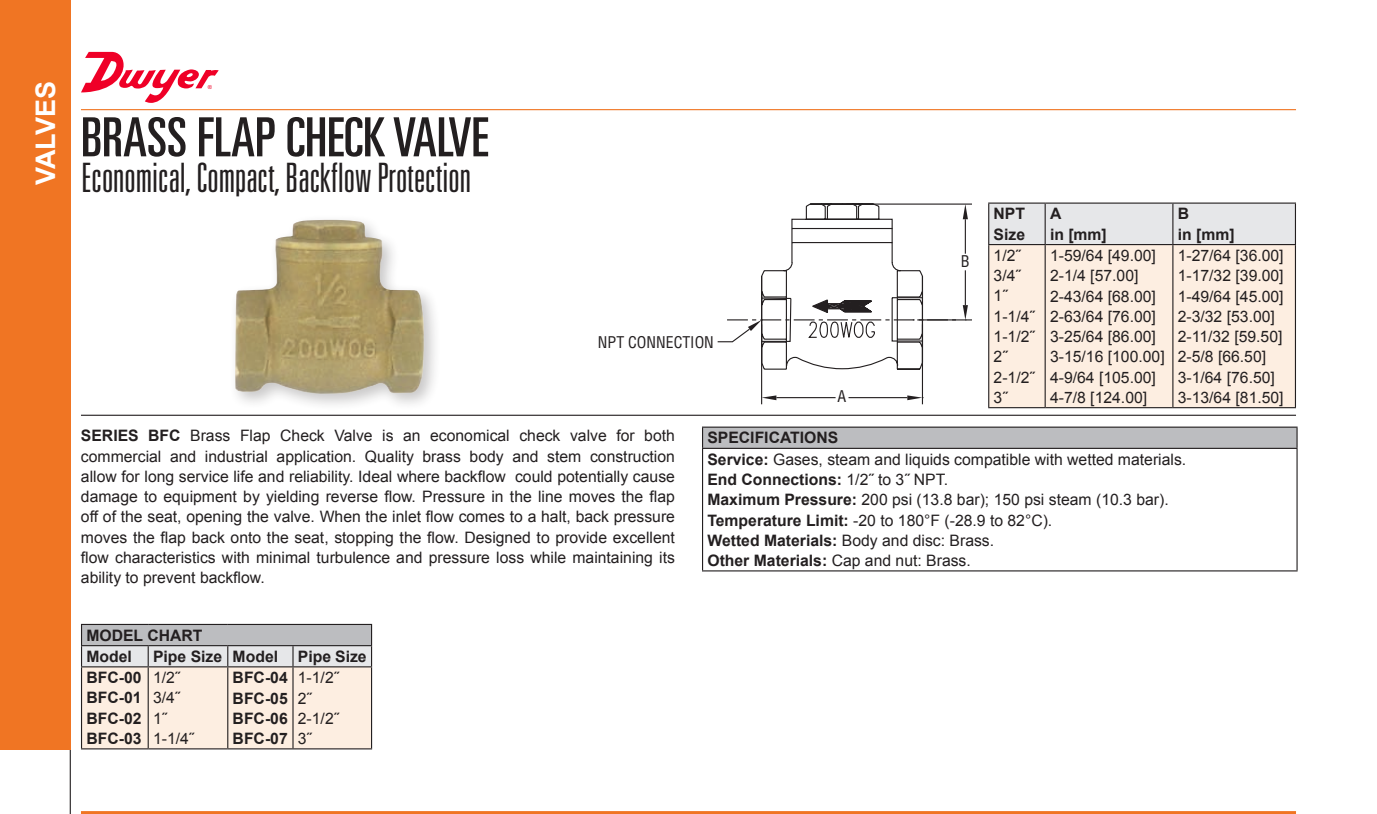
<style>
.page{position:relative;width:1377px;height:814px;background:#fff}
.page>*{position:absolute;margin:0;border:0;box-sizing:border-box;transform-origin:0 0}
.t1{font:ultra-condensed 54px "Univers LT Std";color:#231f20}
.t2{font:300 ultra-condensed 40.5px "Univers LT Std";color:#231f20}
.t3{font:700 27px "Arial";color:#fff}
.t4{font:15.75px/20.2px "Arial";color:#231f20;text-align:justify}
.t5{font:700 15.75px "Arial";color:#231f20}
.t6{font:condensed 15.75px "Helvetica";color:#231f20}
.s1{font-weight:700}
.s2{font-weight:400}
</style>
<div class="page">
<div style="left:0;top:0;width:71px;height:749px;background:#f07523"></div>
<hr style="left:81px;top:109px;width:1215px;height:1px;background:#f07523">
<hr style="left:81px;top:810px;width:1215px;height:3px;background:#f07523">
<div style="left:228px;top:214px;width:214px;height:197px;background:#231f20;opacity:.25"></div>
<img style="left:235px;top:220px;width:189px;height:174px">
<hr style="left:965px;top:270px;width:1px;height:35px;background:#231f20">
<hr style="left:965px;top:219px;width:1px;height:34px;background:#231f20">
<hr style="left:917px;top:319px;width:55px;height:1px;background:#231f20">
<hr style="left:846px;top:203px;width:126px;height:1px;background:#231f20">
<svg style="left:963px;top:204px;width:5px;height:15px"></svg>
<hr style="left:922px;top:324px;width:1px;height:80px;background:#231f20">
<hr style="left:761px;top:324px;width:1px;height:80px;background:#231f20">
<svg style="left:963px;top:305px;width:5px;height:15px"></svg>
<svg style="left:717px;top:203px;width:239px;height:197px"></svg>
<hr style="left:81px;top:414px;width:1215px;height:1px;background:#231f20">
<div style="left:703px;top:427px;width:594px;height:21px;background:#bcbdc0"></div>
<hr style="left:1296px;top:448px;width:2px;height:122px;background:#231f20">
<hr style="left:702px;top:448px;width:1px;height:122px;background:#231f20">
<hr style="left:702px;top:570px;width:596px;height:1px;background:#231f20">
<hr style="left:702px;top:426px;width:596px;height:1px;background:#231f20">
<svg style="left:702px;top:427px;width:1px;height:20px"></svg>
<hr style="left:1296px;top:427px;width:2px;height:20px;background:#231f20">
<hr style="left:702px;top:447px;width:596px;height:1px;background:#231f20">
<div style="left:989px;top:203px;width:306px;height:41px;background:#e6e7e9"></div>
<div style="left:989px;top:245px;width:306px;height:162px;background:#fdeee1"></div>
<hr style="left:1045px;top:203px;width:1px;height:41px;background:#231f20">
<hr style="left:1172px;top:203px;width:1px;height:41px;background:#231f20">
<hr style="left:1295px;top:203px;width:1px;height:41px;background:#231f20">
<hr style="left:1045px;top:245px;width:1px;height:162px;background:#231f20">
<hr style="left:1172px;top:245px;width:1px;height:162px;background:#231f20">
<hr style="left:1295px;top:245px;width:1px;height:162px;background:#231f20">
<hr style="left:988px;top:202px;width:57px;height:1px;background:#231f20">
<hr style="left:988px;top:203px;width:1px;height:41px;background:#231f20">
<hr style="left:1045px;top:202px;width:128px;height:1px;background:#231f20">
<hr style="left:1173px;top:202px;width:123px;height:1px;background:#231f20">
<hr style="left:988px;top:244px;width:57px;height:1px;background:#231f20">
<hr style="left:988px;top:245px;width:1px;height:162px;background:#231f20">
<hr style="left:1045px;top:244px;width:128px;height:1px;background:#231f20">
<hr style="left:1173px;top:244px;width:123px;height:1px;background:#231f20">
<hr style="left:988px;top:407px;width:57px;height:1px;background:#231f20">
<hr style="left:1045px;top:407px;width:128px;height:1px;background:#231f20">
<hr style="left:1173px;top:407px;width:123px;height:1px;background:#231f20">
<hr style="left:81px;top:623px;width:67px;height:1px;background:#231f20">
<hr style="left:148px;top:623px;width:80px;height:1px;background:#231f20">
<hr style="left:228px;top:623px;width:65px;height:1px;background:#231f20">
<hr style="left:293px;top:623px;width:79px;height:1px;background:#231f20">
<svg style="left:81px;top:624px;width:291px;height:124px;background:#e7ded6"></svg>
<hr style="left:293px;top:644px;width:79px;height:2px;background:#231f20">
<hr style="left:81px;top:666px;width:67px;height:1px;background:#231f20">
<hr style="left:81px;top:667px;width:1px;height:81px;background:#231f20">
<hr style="left:148px;top:666px;width:80px;height:1px;background:#231f20">
<hr style="left:228px;top:666px;width:65px;height:1px;background:#231f20">
<hr style="left:227px;top:667px;width:1px;height:81px;background:#231f20">
<hr style="left:293px;top:666px;width:79px;height:1px;background:#231f20">
<hr style="left:81px;top:748px;width:67px;height:1px;background:#231f20">
<hr style="left:148px;top:748px;width:80px;height:1px;background:#231f20">
<hr style="left:228px;top:748px;width:65px;height:1px;background:#231f20">
<hr style="left:293px;top:748px;width:79px;height:1px;background:#231f20">
<svg style="left:0;top:749px;width:71px;height:65px"></svg>
<svg style="left:81px;top:52px;width:138px;height:51px"></svg>
<p class="t3" style="left:28px;top:185px;width:106px;rotate:-90deg">VALVES</p>
<p class="t1" style="left:81px;top:106px;width:409px">BRASS FLAP CHECK VALVE</p>
<p class="t2" style="left:81px;top:157px;width:392px">Economical, Compact, Backflow Protection</p>
<p class="t6" style="left:598px;top:332px;width:117px">NPT CONNECTION</p>
<p class="t6" style="left:838px;top:386px;width:10px">A</p>
<p class="t6" style="left:961px;top:251px;width:10px">B</p>
<p class="t5" style="left:994px;top:203px;width:33px">NPT</p>
<p class="t5" style="left:994px;top:223px;width:33px">Size</p>
<p class="t4" style="left:994px;top:245px;width:29px">1/2˝</p>
<p class="t4" style="left:994px;top:265px;width:29px">3/4˝</p>
<p class="t4" style="left:994px;top:286px;width:16px">1˝</p>
<p class="t4" style="left:994px;top:306px;width:43px">1-1/4˝</p>
<p class="t4" style="left:994px;top:326px;width:43px">1-1/2˝</p>
<p class="t4" style="left:994px;top:346px;width:16px">2˝</p>
<p class="t4" style="left:994px;top:367px;width:43px">2-1/2˝</p>
<p class="t4" style="left:994px;top:387px;width:16px">3˝</p>
<p class="t5" style="left:1050px;top:203px;width:13px">A</p>
<p class="t5" style="left:1050px;top:223px;width:58px">in [mm]</p>
<p class="t4" style="left:1050px;top:245px;width:107px">1-59/64 [49.00]</p>
<p class="t4" style="left:1050px;top:265px;width:90px">2-1/4 [57.00]</p>
<p class="t4" style="left:1050px;top:286px;width:107px">2-43/64 [68.00]</p>
<p class="t4" style="left:1050px;top:306px;width:107px">2-63/64 [76.00]</p>
<p class="t4" style="left:1050px;top:326px;width:107px">3-25/64 [86.00]</p>
<p class="t4" style="left:1050px;top:346px;width:116px">3-15/16 [100.00]</p>
<p class="t4" style="left:1050px;top:367px;width:107px">4-9/64 [105.00]</p>
<p class="t4" style="left:1050px;top:387px;width:99px">4-7/8 [124.00]</p>
<p class="t5" style="left:1178px;top:203px;width:13px">B</p>
<p class="t5" style="left:1178px;top:223px;width:58px">in [mm]</p>
<p class="t4" style="left:1178px;top:245px;width:107px">1-27/64 [36.00]</p>
<p class="t4" style="left:1178px;top:265px;width:107px">1-17/32 [39.00]</p>
<p class="t4" style="left:1178px;top:286px;width:107px">1-49/64 [45.00]</p>
<p class="t4" style="left:1178px;top:306px;width:99px">2-3/32 [53.00]</p>
<p class="t4" style="left:1178px;top:326px;width:106px">2-11/32 [59.50]</p>
<p class="t4" style="left:1178px;top:347px;width:90px">2-5/8 [66.50]</p>
<p class="t4" style="left:1178px;top:367px;width:99px">3-1/64 [76.50]</p>
<p class="t4" style="left:1178px;top:387px;width:107px">3-13/64 [81.50]</p>
<p class="t4" style="left:81px;top:425px;width:596px"><span class="s1">SERIES BFC</span> Brass Flap Check Valve is an economical check valve for both commercial and industrial application. Quality brass body and stem construction allow for long service life and reliability. Ideal where backflow could potentially cause damage to equipment by yielding reverse flow. Pressure in the line moves the flap off of the seat, opening the valve. When the inlet flow comes to a halt, back pressure moves the flap back onto the seat, stopping the flow. Designed to provide excellent flow characteristics with minimal turbulence and pressure loss while maintaining its ability to prevent backflow.</p>
<p class="t5" style="left:707px;top:427px;width:132px">SPECIFICATIONS</p>
<p class="t4" style="left:707px;top:449px;width:480px"><span class="s1">Service:</span> Gases, steam and liquids compatible with wetted materials.</p>
<p class="t5" style="left:707px;top:468px;width:242px">End Connections: <span class="s2">1/2˝ to 3˝ NPT.</span></p>
<p class="t4" style="left:707px;top:489px;width:463px"><span class="s1">Maximum Pressure:</span> 200 psi (13.8 bar); 150 psi steam (10.3 bar).</p>
<p class="t4" style="left:707px;top:510px;width:346px"><span class="s1">Temperature Limit:</span> -20 to 180°F (-28.9 to 82°C).</p>
<p class="t4" style="left:707px;top:530px;width:288px"><span class="s1">Wetted Materials:</span> Body and disc: Brass.</p>
<p class="t4" style="left:707px;top:550px;width:265px"><span class="s1">Other Materials:</span> Cap and nut: Brass.</p>
<p class="t5" style="left:86px;top:624px;width:118px">MODEL CHART</p>
<p class="t5" style="left:86px;top:645px;width:47px">Model</p>
<p class="t5" style="left:153px;top:645px;width:71px">Pipe Size</p>
<p class="t5" style="left:233px;top:645px;width:47px">Model</p>
<p class="t5" style="left:298px;top:645px;width:70px">Pipe Size</p>
<p class="t5" style="left:86px;top:666px;width:57px">BFC-00</p>
<p class="t5" style="left:86px;top:687px;width:57px">BFC-01</p>
<p class="t5" style="left:86px;top:707px;width:57px">BFC-02</p>
<p class="t5" style="left:86px;top:727px;width:57px">BFC-03</p>
<p class="t4" style="left:153px;top:667px;width:29px">1/2˝</p>
<p class="t4" style="left:153px;top:687px;width:29px">3/4˝</p>
<p class="t4" style="left:153px;top:708px;width:16px">1˝</p>
<p class="t4" style="left:153px;top:728px;width:43px">1-1/4˝</p>
<p class="t4" style="left:298px;top:667px;width:43px">1-1/2˝</p>
<p class="t4" style="left:298px;top:687px;width:16px">2˝</p>
<p class="t4" style="left:298px;top:708px;width:43px">2-1/2˝</p>
<p class="t4" style="left:298px;top:728px;width:16px">3˝</p>
<p class="t5" style="left:233px;top:667px;width:57px">BFC-04</p>
<p class="t5" style="left:233px;top:687px;width:57px">BFC-05</p>
<p class="t5" style="left:233px;top:707px;width:57px">BFC-06</p>
<p class="t5" style="left:233px;top:727px;width:57px">BFC-07</p>
</div>
